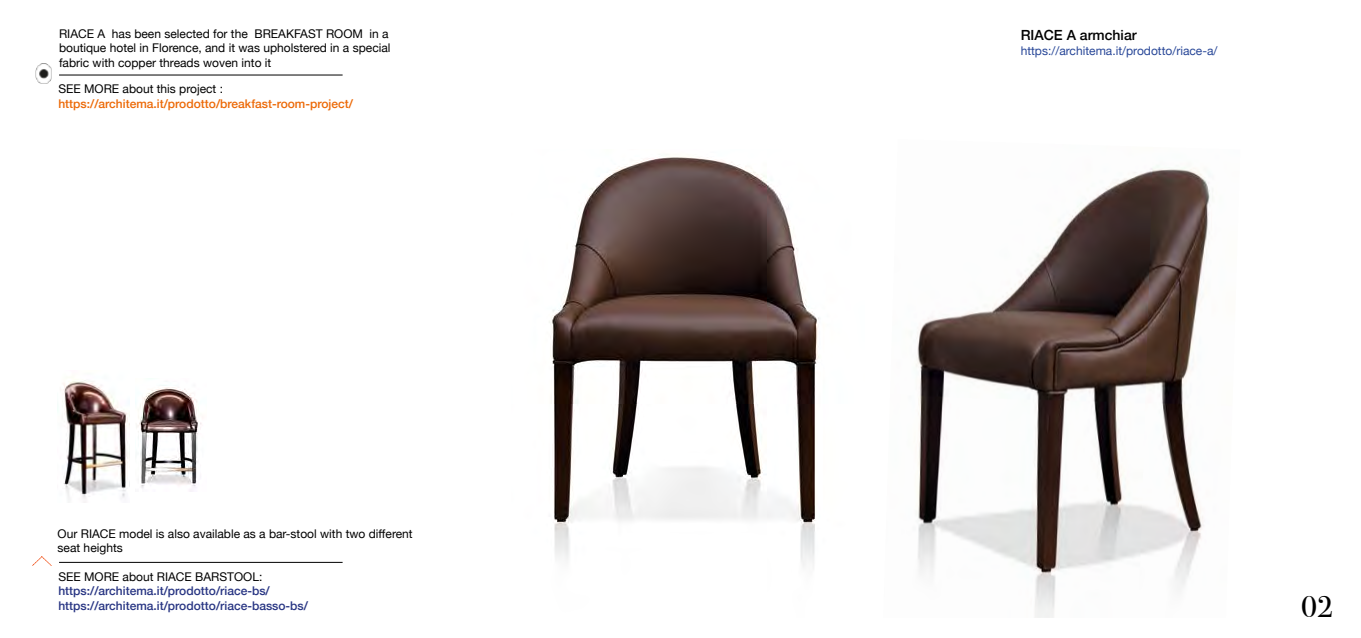
<style>
.page{position:relative;width:1361px;height:638px;background:#fff}
.page>*{position:absolute;margin:0;border:0;box-sizing:border-box;transform-origin:0 0}
.t1{font:30px "Bodoni Svty Two ITCTT";color:#000}
.t2{font:500 14px "Helvetica Neue";color:#000}
.t3{font:12px/14.4px "Helvetica Neue";color:#000}
.t4{font:500 12px/14.4px "Helvetica Neue";color:#283583}
.t5{font:500 12px "Helvetica Neue";color:#ec6907}
.t6{font:12px "Helvetica Neue";color:#284798}
</style>
<div class="page">
<img style="left:916px;top:165px;width:297px;height:453px">
<img style="left:35px;top:64px;width:17px;height:19px">
<hr style="left:59px;top:75px;width:284px;height:1px;background:#000">
<img style="left:549px;top:157px;width:270px;height:410px">
<img style="left:32px;top:556px;width:20px;height:10px">
<hr style="left:59px;top:562px;width:284px;height:1px;background:#000">
<img style="left:135px;top:385px;width:67px;height:107px">
<img style="left:63px;top:380px;width:65px;height:123px">
<p class="t3" style="left:59px;top:27px;width:333px">RIACE A has been selected for the BREAKFAST ROOM in a boutique hotel in Florence, and it was upholstered in a special fabric with copper threads woven into it</p>
<p class="t3" style="left:58px;top:83px;width:166px">SEE MORE about this project :</p>
<p class="t5" style="left:58px;top:94px;width:296px">https://architema.it/prodotto/breakfast-room-project/</p>
<p class="t3" style="left:58px;top:527px;width:356px">Our RIACE model is also available as a bar-stool with two different seat heights</p>
<p class="t3" style="left:58px;top:570px;width:206px">SEE MORE about RIACE BARSTOOL:</p>
<p class="t4" style="left:58px;top:583px;width:251px">https://architema.it/prodotto/riace-bs/ https://architema.it/prodotto/riace-basso-bs/</p>
<p class="t2" style="left:1020px;top:24px;width:117px">RIACE A armchiar</p>
<p class="t6" style="left:1020px;top:42px;width:198px">https://architema.it/prodotto/riace-a/</p>
<h1 class="t1" style="left:1301px;top:582px;width:33px">02</h1>
</div>
